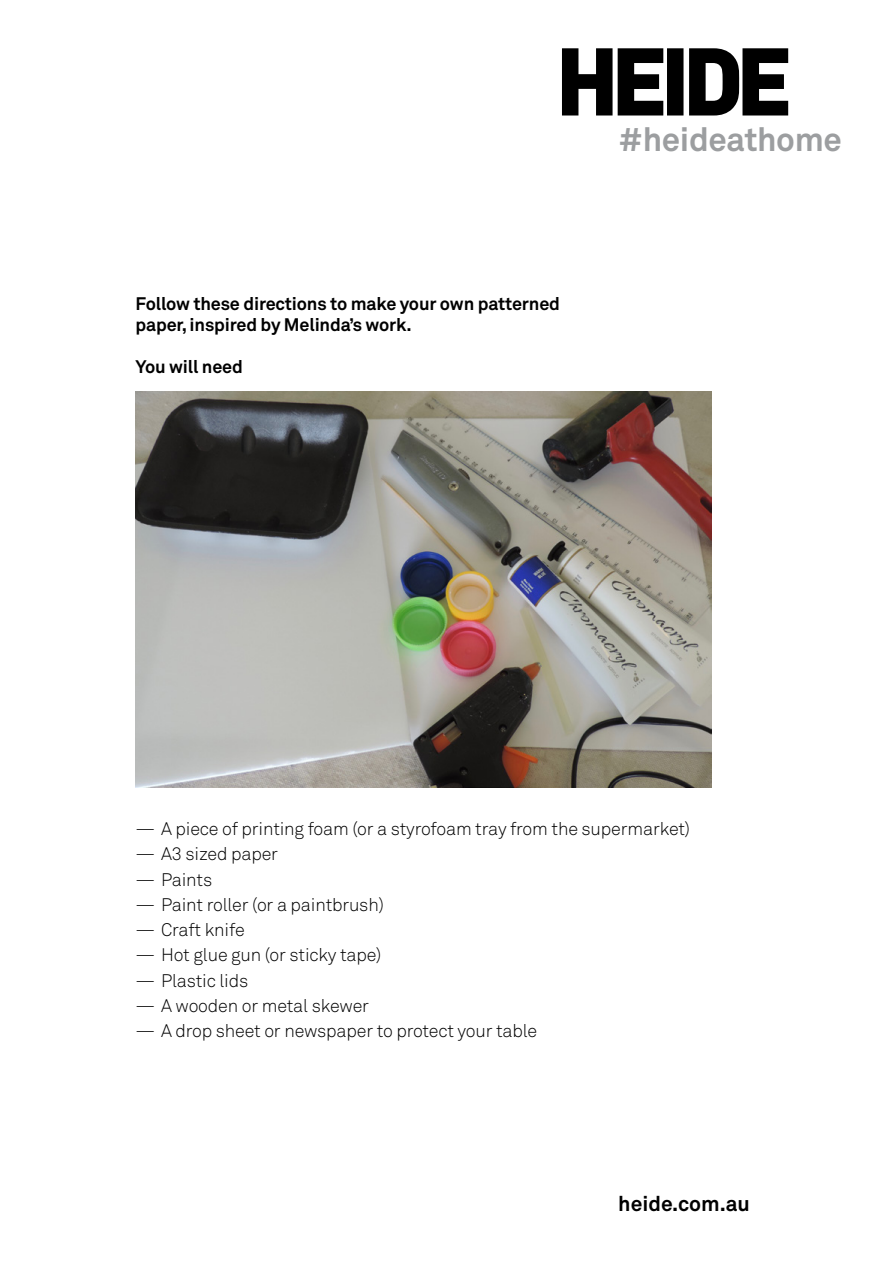
<style>
.page{position:relative;width:893px;height:1263px;background:#fff}
.page>*{position:absolute;margin:0;border:0;box-sizing:border-box;transform-origin:0 0}
.t1{font:700 33px "Akkurat";letter-spacing:-.01em;color:#9c9ea0}
.t2{font:700 21px "Akkurat";color:#000}
.t3{font:300 18px "Akkurat";letter-spacing:-.01em;color:#000}
.t4{font:700 18px/21px "Akkurat";letter-spacing:-.01em;color:#000}
</style>
<div class="page">
<img style="left:136px;top:391px;width:576px;height:396px">
<svg style="left:562px;top:48px;width:226px;height:67px"></svg>
<p class="t4" style="left:136px;top:292px;width:426px">Follow these directions to make your own patterned paper, inspired by Melinda’s work.</p>
<p class="t4" style="left:136px;top:356px;width:109px">You will need</p>
<h1 class="t1" style="left:618px;top:118px;width:225px">#heideathome</h1>
<p class="t3" style="left:136px;top:817px;width:556px">— A piece of printing foam (or a styrofoam tray from the supermarket)</p>
<p class="t3" style="left:136px;top:843px;width:144px">— A3 sized paper</p>
<p class="t3" style="left:136px;top:868px;width:78px">— Paints</p>
<p class="t3" style="left:136px;top:893px;width:250px">— Paint roller (or a paintbrush)</p>
<p class="t3" style="left:136px;top:918px;width:111px">— Craft knife</p>
<p class="t3" style="left:136px;top:944px;width:247px">— Hot glue gun (or sticky tape)</p>
<p class="t3" style="left:136px;top:969px;width:114px">— Plastic lids</p>
<p class="t3" style="left:136px;top:994px;width:235px">— A wooden or metal skewer</p>
<p class="t3" style="left:136px;top:1019px;width:403px">— A drop sheet or newspaper to protect your table</p>
<p class="t2" style="left:618px;top:1190px;width:133px">heide.com.au</p>
</div>
